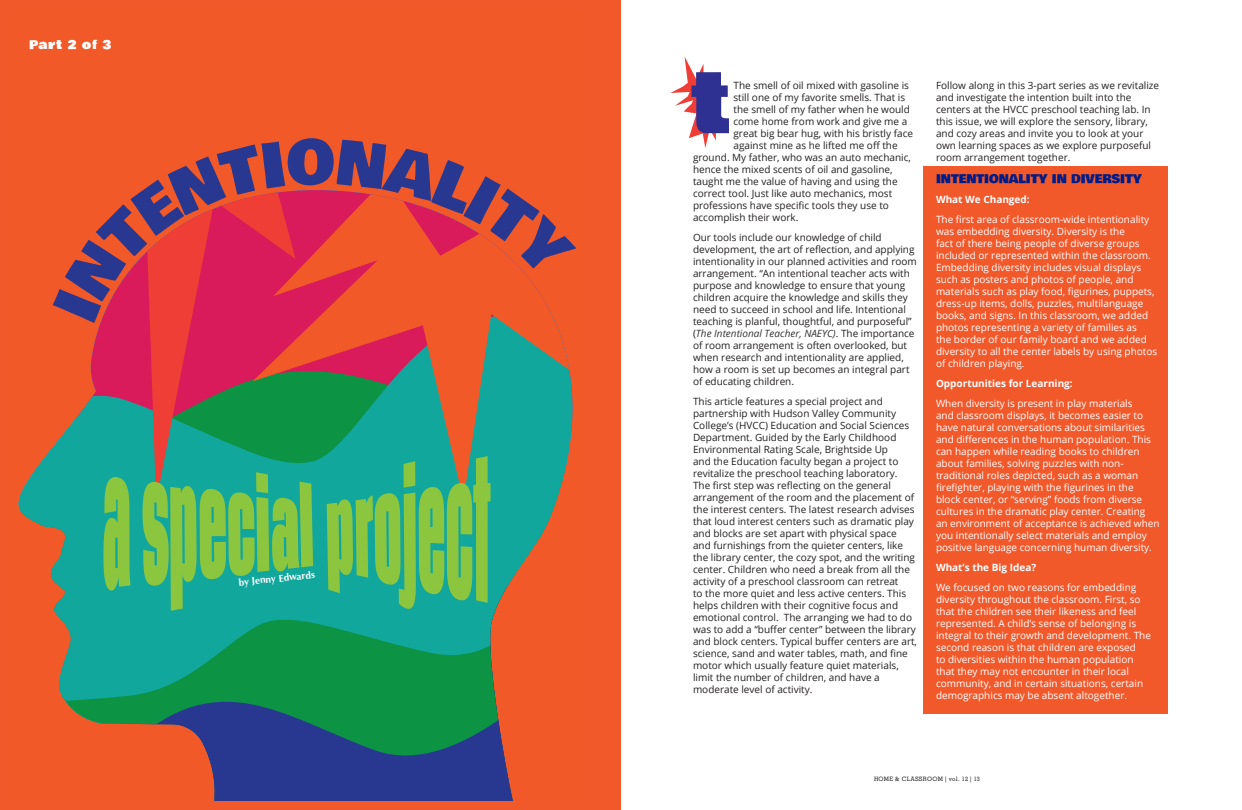
<style>
.page{position:relative;width:1242px;height:810px;background:#fff}
.page>*{position:absolute;margin:0;border:0;box-sizing:border-box;transform-origin:0 0}
.t1{font:82.3px "Bowlby One";color:#2e3092}
.t2{font:12px "Bowlby One";color:#001c88}
.contents{font:12px "Bowlby One";letter-spacing:.06em;color:#fff}
.t3{font:10px/12px "Open Sans";color:#231f20}
.t4{font:10px/12px "Open Sans";color:#fff}
.t5{font:700 10px "Open Sans";color:#fff}
.t6{font:700 10px "Optima";color:#fff}
.t7{font:500 6px "Memphis";letter-spacing:.05em;color:#231f20}
.s1{font-style:italic;color:#323133}
</style>
<div class="page">
<div style="left:0;top:0;width:621px;height:810px;background:#f1592b"></div>
<div style="left:923px;top:166px;width:245px;height:547px;background:#f1592b"></div>
<svg style="left:67px;top:703px;width:446px;height:98px"></svg>
<svg style="left:18px;top:394px;width:555px;height:162px;fill:#12a79d"></svg>
<svg style="left:296px;top:323px;width:276px;height:177px;fill:#12a79d"></svg>
<svg style="left:50px;top:556px;width:478px;height:147px;background:#29966c"></svg>
<svg style="left:18px;top:323px;width:278px;height:179px"></svg>
<svg style="left:103px;top:477px;width:27px;height:114px;background:#72bf50"></svg>
<svg style="left:143px;top:472px;width:170px;height:139px;background:#4fb66c"></svg>
<svg style="left:327px;top:456px;width:164px;height:153px;background:#54b669"></svg>
<svg style="left:670px;top:57px;width:46px;height:91px"></svg>
<svg style="left:100px;top:190px;width:456px;height:133px"></svg>
<p class="contents" style="left:29px;top:35px;width:84px">Part 2 of 3</p>
<p class="t6" style="left:238px;top:577px;width:78px;rotate:-6deg">by Jenny Edwards</p>
<h1 class="t1" style="left:690px;top:42px;width:43px">t</h1>
<p class="t3" style="left:734px;top:79px;width:177px">The smell of oil mixed with gasoline is</p>
<p class="t3" style="left:734px;top:91px;width:173px">still one of my favorite smells. That is</p>
<p class="t3" style="left:734px;top:103px;width:178px">the smell of my father when he would</p>
<p class="t3" style="left:734px;top:115px;width:175px">come home from work and give me a</p>
<p class="t3" style="left:734px;top:127px;width:181px">great big bear hug, with his bristly face</p>
<p class="t3" style="left:734px;top:139px;width:166px">against mine as he lifted me off the</p>
<p class="t3" style="left:693px;top:151px;width:219px">ground. My father, who was an auto mechanic,</p>
<p class="t3" style="left:693px;top:163px;width:201px">hence the mixed scents of oil and gasoline,</p>
<p class="t3" style="left:693px;top:175px;width:206px">taught me the value of having and using the</p>
<p class="t3" style="left:693px;top:187px;width:201px">correct tool. Just like auto mechanics, most</p>
<p class="t3" style="left:693px;top:199px;width:197px">professions have specific tools they use to</p>
<p class="t3" style="left:693px;top:211px;width:107px">accomplish their work.</p>
<p class="t3" style="left:693px;top:231px;width:225px">Our tools include our knowledge of child development, the art of reflection, and applying intentionality in our planned activities and room arrangement. “An intentional teacher acts with purpose and knowledge to ensure that young children acquire the knowledge and skills they need to succeed in school and life. Intentional teaching is planful, thoughtful, and purposeful” (<span class="s1">The Intentional Teacher, NAEYC)</span>. The importance of room arrangement is often overlooked, but when research and intentionality are applied, how a room is set up becomes an integral part of educating children.</p>
<p class="t3" style="left:693px;top:395px;width:226px">This article features a special project and partnership with Hudson Valley Community College’s (HVCC) Education and Social Sciences Department. Guided by the Early Childhood Environmental Rating Scale, Brightside Up<br>and the Education faculty began a project to revitalize the preschool teaching laboratory.<br>The first step was reflecting on the general arrangement of the room and the placement of the interest centers. The latest research advises that loud interest centers such as dramatic play and blocks are set apart with physical space and furnishings from the quieter centers, like the library center, the cozy spot, and the writing center. Children who need a break from all the activity of a preschool classroom can retreat<br>to the more quiet and less active centers. This helps children with their cognitive focus and emotional control. The arranging we had to do was to add a “buffer center” between the library and block centers. Typical buffer centers are art, science, sand and water tables, math, and fine motor which usually feature quiet materials, limit the number of children, and have a moderate level of activity.</p>
<p class="t3" style="left:936px;top:79px;width:225px">Follow along in this 3-part series as we revitalize and investigate the intention built into the centers at the HVCC preschool teaching lab. In this issue, we will explore the sensory, library, and cozy areas and invite you to look at your own learning spaces as we explore purposeful room arrangement together.</p>
<p class="t2" style="left:936px;top:170px;width:207px">INTENTIONALITY IN DIVERSITY</p>
<p class="t5" style="left:936px;top:192px;width:95px">What We Changed:</p>
<p class="t4" style="left:936px;top:213px;width:223px">The first area of classroom-wide intentionality was embedding diversity. Diversity is the<br>fact of there being people of diverse groups included or represented within the classroom.<br>Embedding diversity includes visual displays such as posters and photos of people, and materials such as play food, figurines, puppets, dress-up items, dolls, puzzles, multilanguage books, and signs. In this classroom, we added photos representing a variety of families as<br>the border of our family board and we added diversity to all the center labels by using photos of children playing.</p>
<p class="t5" style="left:936px;top:376px;width:138px">Opportunities for Learning:</p>
<p class="t4" style="left:936px;top:397px;width:225px">When diversity is present in play materials<br>and classroom displays, it becomes easier to have natural conversations about similarities and differences in the human population. This can happen while reading books to children about families, solving puzzles with non&shy;traditional roles depicted, such as a woman firefighter, playing with the figurines in the block center, or “serving” foods from diverse cultures in the dramatic play center. Creating an environment of acceptance is achieved when you intentionally select materials and employ positive language concerning human diversity.</p>
<p class="t5" style="left:936px;top:560px;width:102px">What’s the Big Idea?</p>
<p class="t4" style="left:936px;top:581px;width:216px">We focused on two reasons for embedding diversity throughout the classroom. First, so that the children see their likeness and feel represented. A child’s sense of belonging is integral to their growth and development. The second reason is that children are exposed<br>to diversities within the human population that they may not encounter in their local community, and in certain situations, certain demographics may be absent altogether.</p>
<p class="t7" style="left:874px;top:776px;width:107px">HOME &amp; CLASSROOM | vol. 12 | 13</p>
</div>
